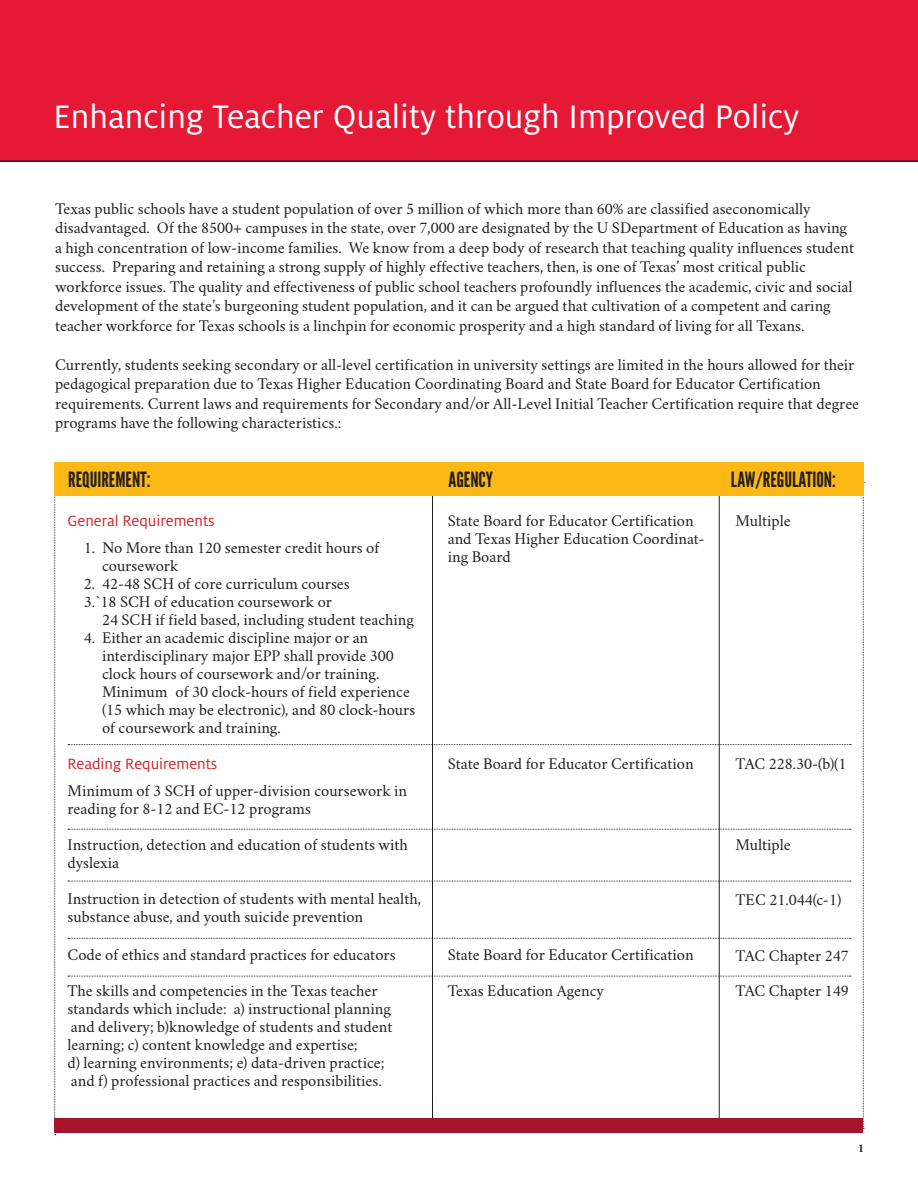
<style>
.page{position:relative;width:918px;height:1188px;background:#fff}
.page>*{position:absolute;margin:0;border:0;box-sizing:border-box;transform-origin:0 0}
.t1{font:36px "Milo OT";color:#fff}
.t2{font:21px "League Gothic";color:#231f20}
.t3{font:16.5px/18px "Crimson";color:#231f20}
.t4{font:16.5px "Milo OT";color:#d1232a}
.t5{font:700 12px "Crimson";color:#231f20}
</style>
<div class="page">
<div style="left:0;top:0;width:918px;height:162px;background:#e51836"></div>
<hr style="left:432px;top:482px;width:1px;height:644px;background:#231f20">
<hr style="left:719px;top:475px;width:1px;height:654px;background:#231f20">
<svg style="left:863px;top:496px;width:1px;height:633px"></svg>
<svg style="left:54px;top:496px;width:2px;height:639px"></svg>
<div style="left:54px;top:462px;width:810px;height:34px;background:#fcb814"></div>
<svg style="left:68px;top:744px;width:783px;height:1px"></svg>
<svg style="left:68px;top:829px;width:783px;height:1px"></svg>
<svg style="left:68px;top:881px;width:783px;height:1px"></svg>
<svg style="left:68px;top:938px;width:783px;height:1px"></svg>
<svg style="left:68px;top:976px;width:783px;height:1px"></svg>
<div style="left:55px;top:1119px;width:808px;height:14px;background:#a4142c"></div>
<p class="t1" style="left:53px;top:97px;width:748px">Enhancing Teacher Quality through Improved Policy</p>
<p class="t3" style="left:55px;top:198px;width:757px">Texas public schools have a student population of over 5 million of which more than 60% are classified aseconomically</p>
<p class="t3" style="left:55px;top:217px;width:794px">disadvantaged. Of the 8500+ campuses in the state, over 7,000 are designated by the U SDepartment of Education as having</p>
<p class="t3" style="left:55px;top:236px;width:801px;line-height:19.5px">a high concentration of low-income families. We know from a deep body of research that teaching quality influences student success. Preparing and retaining a strong supply of highly effective teachers, then, is one of Texas’ most critical public</p>
<p class="t3" style="left:55px;top:275px;width:799px;line-height:19.5px">workforce issues. The quality and effectiveness of public school teachers profoundly influences the academic, civic and social development of the state’s burgeoning student population, and it can be argued that cultivation of a competent and caring</p>
<p class="t3" style="left:55px;top:315px;width:751px">teacher workforce for Texas schools is a linchpin for economic prosperity and a high standard of living for all Texans.</p>
<p class="t3" style="left:55px;top:353px;width:801px;line-height:19.5px">Currently, students seeking secondary or all-level certification in university settings are limited in the hours allowed for their pedagogical preparation due to Texas Higher Education Coordinating Board and State Board for Educator Certification</p>
<p class="t3" style="left:55px;top:392px;width:806px;line-height:19.5px">requirements. Current laws and requirements for Secondary and/or All-Level Initial Teacher Certification require that degree programs have the following characteristics.:</p>
<p class="t2" style="left:68px;top:467px;width:84px">REQUIREMENT:</p>
<p class="t2" style="left:731px;top:467px;width:106px">LAW/REGULATION:</p>
<p class="t4" style="left:68px;top:512px;width:149px">General Requirements</p>
<p class="t3" style="left:84px;top:537px;width:297px">1. No More than 120 semester credit hours of</p>
<p class="t3" style="left:102px;top:555px;width:78px">coursework</p>
<p class="t3" style="left:84px;top:573px;width:268px">2. 42-48 SCH of core curriculum courses</p>
<p class="t3" style="left:84px;top:591px;width:250px">3.`18 SCH of education coursework or</p>
<p class="t3" style="left:102px;top:609px;width:313px">24 SCH if field based, including student teaching</p>
<p class="t3" style="left:84px;top:627px;width:286px">4. Either an academic discipline major or an</p>
<p class="t3" style="left:102px;top:645px;width:293px">interdisciplinary major EPP shall provide 300 clock hours of coursework and/or training.</p>
<p class="t3" style="left:102px;top:681px;width:309px">Minimum of 30 clock-hours of field experience</p>
<p class="t3" style="left:102px;top:699px;width:315px">(15 which may be electronic), and 80 clock-hours</p>
<p class="t3" style="left:102px;top:717px;width:180px">of coursework and training.</p>
<p class="t4" style="left:68px;top:755px;width:151px">Reading Requirements</p>
<p class="t3" style="left:68px;top:780px;width:341px">Minimum of 3 SCH of upper-division coursework in</p>
<p class="t3" style="left:68px;top:798px;width:245px">reading for 8-12 and EC-12 programs</p>
<p class="t3" style="left:68px;top:834px;width:342px">Instruction, detection and education of students with dyslexia</p>
<p class="t3" style="left:68px;top:888px;width:355px">Instruction in detection of students with mental health, substance abuse, and youth suicide prevention</p>
<p class="t3" style="left:68px;top:944px;width:330px">Code of ethics and standard practices for educators</p>
<p class="t3" style="left:68px;top:980px;width:312px">The skills and competencies in the Texas teacher</p>
<p class="t3" style="left:68px;top:998px;width:325px">standards which include: a) instructional planning</p>
<p class="t3" style="left:71px;top:1016px;width:323px">and delivery; b)knowledge of students and student</p>
<p class="t3" style="left:68px;top:1034px;width:292px">learning; c) content knowledge and expertise;</p>
<p class="t3" style="left:68px;top:1052px;width:319px">d) learning environments; e) data-driven practice;</p>
<p class="t3" style="left:71px;top:1070px;width:312px">and f) professional practices and responsibilities.</p>
<p class="t2" style="left:448px;top:467px;width:46px">AGENCY</p>
<p class="t3" style="left:448px;top:509px;width:258px">State Board for Educator Certification and Texas Higher Education Coordinat&shy;ing Board</p>
<p class="t3" style="left:735px;top:509px;width:57px">Multiple</p>
<p class="t3" style="left:735px;top:752px;width:113px">TAC 228.30-(b)(1</p>
<p class="t3" style="left:448px;top:752px;width:247px">State Board for Educator Certification</p>
<p class="t3" style="left:735px;top:833px;width:57px">Multiple</p>
<p class="t3" style="left:735px;top:889px;width:107px">TEC 21.044(c-1)</p>
<p class="t3" style="left:448px;top:944px;width:247px">State Board for Educator Certification</p>
<p class="t3" style="left:448px;top:980px;width:158px">Texas Education Agency</p>
<p class="t3" style="left:735px;top:944px;width:115px">TAC Chapter 247</p>
<p class="t3" style="left:735px;top:980px;width:115px">TAC Chapter 149</p>
<p class="t5" style="left:858px;top:1139px;width:7px">1</p>
</div>
